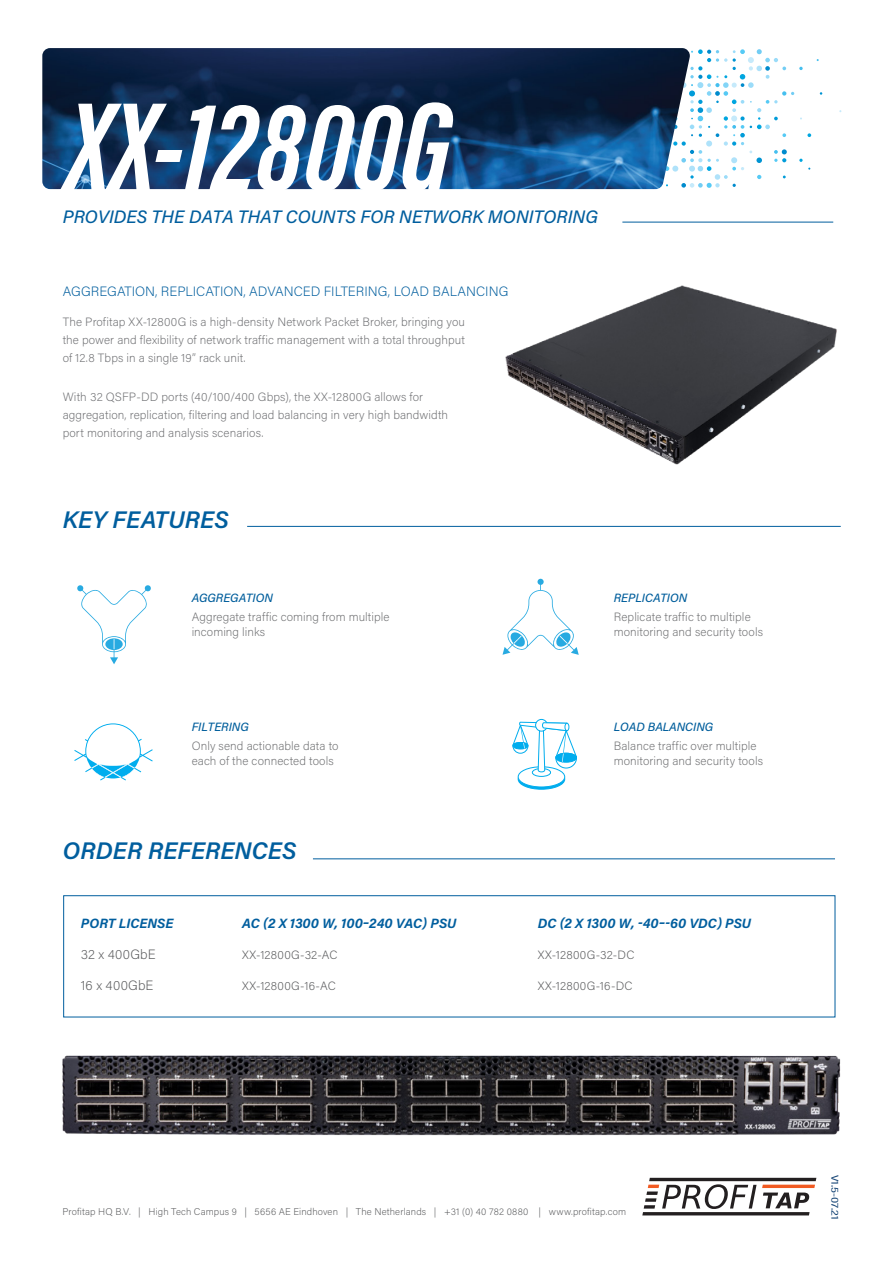
<style>
.page{position:relative;width:893px;height:1263px;background:#fff}
.page>*{position:absolute;margin:0;border:0;box-sizing:border-box;transform-origin:0 0}
.t1{font:italic 700 130.05px "Acumin Pro Extra Cond";color:#fff}
.t2{font:italic 600 24px "Acumin Pro";letter-spacing:.005em;color:#005e9e}
.t3{font:italic 500 18px "Acumin Pro";color:#005e9e}
.t4{font:italic 700 13.5px "Acumin Pro";color:#005e9e}
.t5{font:200 13.5px "Acumin Pro";color:#005e9e}
.t6{font:200 13.5px "Acumin Pro";letter-spacing:.02em;color:#58595b}
.t7{font:200 12px/18px "Acumin Pro";letter-spacing:.01em;color:#6d6e71;text-align:justify}
.t8{font:200 12px/14.4px "Acumin Pro";letter-spacing:.01em;color:#6d6e70}
.t9{font:200 12px "Acumin Pro";letter-spacing:.025em;color:#58595b}
.t10{font:italic 500 12px "Acumin Pro";color:#005e9c}
.t11{font:10.2px "Acumin Pro Cond";color:#154475;scale:1.41 1}
.t12{font:200 9.75px "Acumin Pro";letter-spacing:.015em;color:#58595b}
</style>
<div class="page">
<svg style="left:691px;top:49px;width:120px;height:139px"></svg>
<img style="left:42px;top:48px;width:649px;height:141px">
<hr style="left:622px;top:222px;width:211px;height:1px;background:#005e9e">
<hr style="left:247px;top:526px;width:594px;height:1px;background:#005e9e">
<div style="left:63px;top:895px;width:772px;height:122px;border:1px solid #005e9e"></div>
<hr style="left:313px;top:858px;width:522px;height:1px;background:#005e9e">
<svg style="left:642px;top:1178px;width:174px;height:37px"></svg>
<svg style="left:74px;top:723px;width:79px;height:58px"></svg>
<div style="left:518px;top:769px;width:47px;height:20px;background:#00adee;border-radius:50%"></div>
<div style="left:518px;top:769px;width:47px;height:20px;border:1px solid #00adee;border-radius:50%"></div>
<div style="left:518px;top:767px;width:47px;height:20px;background:#fff;border-radius:50%"></div>
<div style="left:518px;top:766px;width:47px;height:21px;border:1px solid #00adee;border-radius:50%"></div>
<div style="left:532px;top:768px;width:19px;height:9px;border:1px solid #00adee;border-radius:50%"></div>
<svg style="left:512px;top:718px;width:65px;height:54px"></svg>
<svg style="left:77px;top:585px;width:74px;height:79px"></svg>
<svg style="left:502px;top:579px;width:77px;height:76px"></svg>
<img style="left:505px;top:285px;width:332px;height:180px">
<img style="left:62px;top:1055px;width:779px;height:81px">
<h1 class="t1" style="left:67px;top:67px;width:386px">XX-12800G</h1>
<h3 class="t3" style="left:63px;top:204px;width:537px">PROVIDES THE DATA THAT COUNTS FOR NETWORK MONITORING</h3>
<p class="t5" style="left:63px;top:282px;width:447px">AGGREGATION, REPLICATION, ADVANCED FILTERING, LOAD BALANCING</p>
<p class="t7" style="left:63px;top:313px;width:404px">The Profitap XX-12800G is a high-density Network Packet Broker, bringing you the power and flexibility of network traffic management with a total throughput of 12.8 Tbps in a single 19” rack unit.</p>
<p class="t7" style="left:63px;top:388px;width:387px;text-align:left">With 32 QSFP-DD ports (40/100/400 Gbps), the XX-12800G allows for aggregation, replication, filtering and load balancing in very high bandwidth port monitoring and analysis scenarios.</p>
<h2 class="t2" style="left:63px;top:503px;width:168px">KEY FEATURES</h2>
<p class="t10" style="left:192px;top:589px;width:83px">AGGREGATION</p>
<p class="t10" style="left:614px;top:589px;width:75px">REPLICATION</p>
<p class="t8" style="left:192px;top:609px;width:199px">Aggregate traffic coming from multiple incoming links</p>
<p class="t8" style="left:614px;top:609px;width:151px">Replicate traffic to multiple monitoring and security tools</p>
<p class="t10" style="left:192px;top:718px;width:59px">FILTERING</p>
<p class="t10" style="left:614px;top:718px;width:101px">LOAD BALANCING</p>
<p class="t8" style="left:192px;top:738px;width:148px">Only send actionable data to each of the connected tools</p>
<p class="t8" style="left:614px;top:738px;width:151px">Balance traffic over multiple monitoring and security tools</p>
<h2 class="t2" style="left:63px;top:834px;width:235px">ORDER REFERENCES</h2>
<p class="t4" style="left:81px;top:914px;width:94px">PORT LICENSE</p>
<p class="t4" style="left:242px;top:914px;width:216px">AC (2 X 1300 W, 100–240 VAC) PSU</p>
<p class="t4" style="left:538px;top:914px;width:215px">DC (2 X 1300 W, -40–-60 VDC) PSU</p>
<p class="t6" style="left:81px;top:945px;width:76px">32 x 400GbE</p>
<p class="t9" style="left:242px;top:946px;width:97px">XX-12800G-32-AC</p>
<p class="t9" style="left:538px;top:946px;width:98px">XX-12800G-32-DC</p>
<p class="t6" style="left:81px;top:975px;width:74px">16 x 400GbE</p>
<p class="t9" style="left:242px;top:977px;width:95px">XX-12800G-16-AC</p>
<p class="t9" style="left:538px;top:977px;width:96px">XX-12800G-16-DC</p>
<p class="t12" style="left:63px;top:1205px;width:565px">Profitap HQ B.V. | High Tech Campus 9 | 5656 AE Eindhoven | The Netherlands | +31 (0) 40 782 0880 | www.profitap.com</p>
<p class="t11" style="left:841px;top:1174px;width:33px;rotate:90deg">V1.5-07.21</p>
</div>
